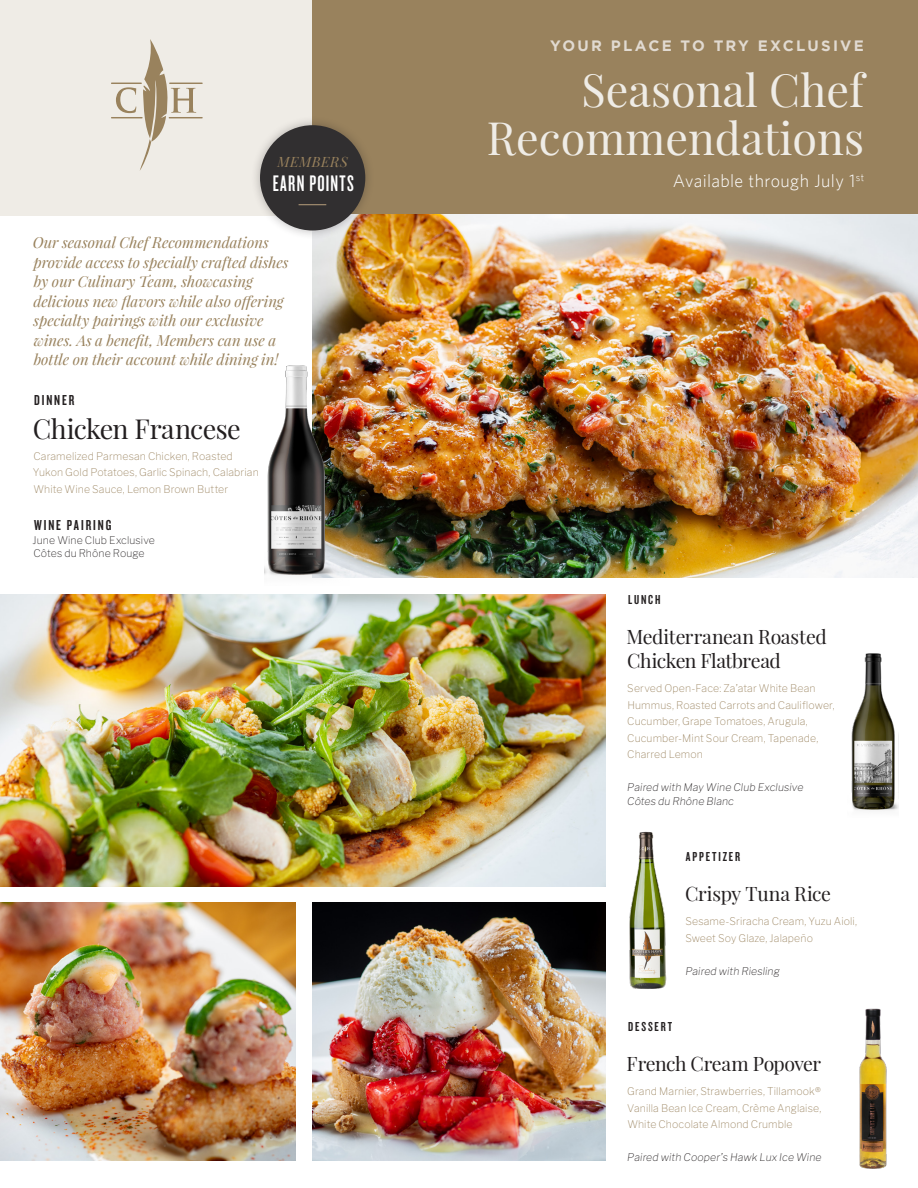
<style>
.page{position:relative;width:918px;height:1188px;background:#fff}
.page>*{position:absolute;margin:0;border:0;box-sizing:border-box;transform-origin:0 0}
.t1{font:45px/48px "Playfair Display";color:#efece6;text-align:right}
._7_75pt_body_text{font:27px "Playfair Display";letter-spacing:-.025em;color:#231f20}
.Copy{font:23.4px "Knockout HTF47 Bantamweight";letter-spacing:.055em;color:#fff}
.Copy-2{font:19.5px/24px "Playfair Display";letter-spacing:-.02em;color:#231f20}
.event_name{font:300 18px "Whitney";letter-spacing:.02em;color:#fff}
.event_name-2{font:italic 15px/19.5px "Playfair Display";color:#99825d}
.Copy-3{font:700 15px "Gotham";letter-spacing:.145em;color:#e1dad1}
._7_75pt_body_text-2{font:15px "Knockout HTF48 Featherweight";letter-spacing:.125em;color:#231f20}
.Copy-4{font:15px "Knockout HTF48 Featherweight";letter-spacing:.125em;color:#231f20}
.Copy-5{font:italic 13.95px "Playfair Display";letter-spacing:.04em;color:#99825d}
.Copy-6{font:13.5px "Knockout HTF48 Featherweight";letter-spacing:.135em;color:#231f20}
._7_75pt_body_text-3{font:100 10.5px/16.5px "Libre Franklin";letter-spacing:.01em;color:#99825d}
._7_75pt_body_text-4{font:italic 100 10.5px/13.5px "Libre Franklin";letter-spacing:.01em;color:#231f20}
._7_75pt_body_text-5{font:100 10.5px/13.5px "Libre Franklin";letter-spacing:.01em;color:#231f20}
</style>
<div class="page">
<div style="left:0;top:0;width:313px;height:216px;background:#efece6"></div>
<div style="left:313px;top:0;width:605px;height:216px;background:#99825d"></div>
<svg style="left:111px;top:39px;width:92px;height:131px"></svg>
<img style="left:313px;top:215px;width:605px;height:363px">
<img style="left:0;top:594px;width:605px;height:293px">
<img style="left:313px;top:903px;width:292px;height:258px">
<img style="left:0;top:903px;width:296px;height:258px">
<div style="left:251px;top:116px;width:124px;height:124px;background:#231f20;opacity:.3"></div>
<div style="left:260px;top:125px;width:105px;height:106px;background:#312f30;border-radius:50%"></div>
<svg style="left:299px;top:204px;width:27px;height:1px"></svg>
<img style="left:265px;top:331px;width:84px;height:247px">
<img style="left:851px;top:653px;width:47px;height:158px">
<img style="left:859px;top:1008px;width:28px;height:161px">
<img style="left:629px;top:831px;width:38px;height:158px">
<p class="Copy-5" style="left:278px;top:152px;width:72px">MEMBERS</p>
<p class="Copy" style="left:273px;top:171px;width:83px">EARN POINTS</p>
<p class="event_name-2" style="left:33px;top:232px;width:257px">Our seasonal Chef Recommendations provide access to specially crafted dishes by our Culinary Team, showcasing delicious new flavors while also offering specialty pairings with our exclusive wines. As a benefit, Members can use a bottle on their account while dining in!</p>
<p class="Copy-4" style="left:34px;top:392px;width:42px">DINNER</p>
<p class="_7_75pt_body_text" style="left:33px;top:412px;width:209px">Chicken Francese</p>
<p class="_7_75pt_body_text-3" style="left:33px;top:447px;width:227px">Caramelized Parmesan Chicken, Roasted<br>Yukon Gold Potatoes, Garlic Spinach, Calabrian<br>White Wine Sauce, Lemon Brown Butter</p>
<p class="_7_75pt_body_text-2" style="left:34px;top:518px;width:79px">WINE PAIRING</p>
<p class="_7_75pt_body_text-5" style="left:33px;top:532px;width:124px">June Wine Club Exclusive<br>Côtes du Rhône Rouge</p>
<p class="Copy-3" style="left:550px;top:37px;width:315px">YOUR PLACE TO TRY EXCLUSIVE</p>
<p class="t1" style="left:487px;top:66px;width:379px">Seasonal Chef<br>Recommendations</p>
<p class="event_name" style="left:673px;top:170px;width:193px">Available through July 1<sup>st</sup></p>
<p class="Copy-6" style="left:628px;top:593px;width:34px">LUNCH</p>
<p class="Copy-2" style="left:627px;top:625px;width:202px">Mediterranean Roasted<br>Chicken Flatbread</p>
<p class="_7_75pt_body_text-3" style="left:627px;top:679px;width:209px">Served Open-Face: Za’atar White Bean Hummus, Roasted Carrots and Cauliflower, Cucumber, Grape Tomatoes, Arugula, Cucumber-Mint Sour Cream, Tapenade, Charred Lemon</p>
<p class="_7_75pt_body_text-4" style="left:627px;top:781px;width:178px">Paired with May Wine Club Exclusive<br>Côtes du Rhône Blanc</p>
<p class="Copy-6" style="left:686px;top:850px;width:56px">APPETIZER</p>
<p class="Copy-2" style="left:685px;top:882px;width:148px">Crispy Tuna Rice</p>
<p class="_7_75pt_body_text-3" style="left:685px;top:912px;width:173px">Sesame-Sriracha Cream, Yuzu Aioli,<br>Sweet Soy Glaze, Jalapeño</p>
<p class="_7_75pt_body_text-4" style="left:685px;top:964px;width:96px">Paired with Riesling</p>
<p class="Copy-6" style="left:628px;top:1020px;width:45px">DESSERT</p>
<p class="Copy-2" style="left:627px;top:1051px;width:196px">French Cream Popover</p>
<p class="_7_75pt_body_text-3" style="left:627px;top:1082px;width:196px;text-align:justify">Grand Marnier, Strawberries, Tillamook® Vanilla Bean Ice Cream, Crème Anglaise, White Chocolate Almond Crumble</p>
<p class="_7_75pt_body_text-4" style="left:627px;top:1150px;width:196px">Paired with Cooper’s Hawk Lux Ice Wine</p>
</div>
